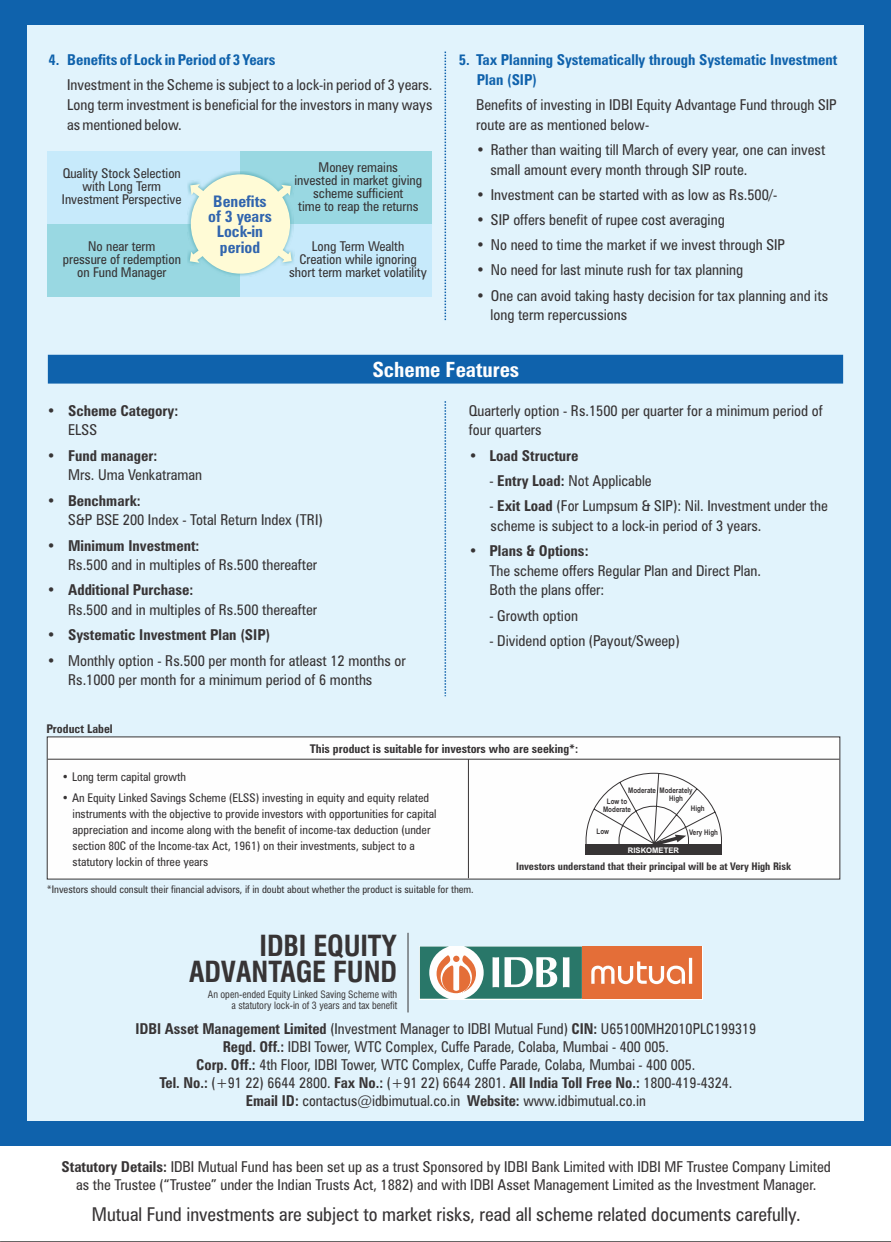
<style>
.page{position:relative;width:891px;height:1242px;background:#fff}
.page>*{position:absolute;margin:0;border:0;box-sizing:border-box;transform-origin:0 0}
.t1{font:700 condensed 28.35px/26.1px "Swiss 721 BT";letter-spacing:-.005em;color:#373435;text-align:right}
.t2{font:700 condensed 21px "Zurich BT";color:#fefefe}
.t3{font:condensed 19.05px "Zurich BT";color:#373435}
.t4{font:700 condensed 15.9px/15.3px "Zurich BT";color:#3165ae;text-align:center}
.t5{font:condensed 15px/19.8px "Zurich BT";color:#373435}
.t6{font:700 condensed 15px "Zurich BT";color:#373435}
.t7{font:700 condensed 15px/19.8px "Zurich BT";color:#0f62ac}
.t8{font:condensed 13.5px/12.9px "Zurich BT";color:#373435;text-align:center}
.t9{font:condensed 12px/15.8px "Zurich BT";color:#373435}
.t10{font:700 condensed 12px "Zurich BT";color:#373435}
.t11{font:condensed 10.5px "Zurich BT";color:#373435}
.t12{font:700 condensed 10.5px "Zurich BT";color:#373435}
.t13{font:condensed 9.9px/11.9px "Swiss 721 BT";color:#373435;text-align:right}
.t14{font:700 7.65px/8.7px "Arial Narrow";color:#373435;text-align:center}
.t15{font:700 7.65px "Arial";color:#fefefe}
.s1{font-weight:700}
</style>
<div class="page">
<div style="left:0;top:0;width:891px;height:1145px;background:#0f62ac"></div>
<div style="left:27px;top:25px;width:837px;height:1095px;background:#e1f3fc"></div>
<svg style="left:445px;top:52px;width:1px;height:269px"></svg>
<div style="left:47px;top:737px;width:793px;height:142px;background:#fefefe"></div>
<hr style="left:0;top:1241px;width:891px;height:1px;background:#373435">
<div style="left:48px;top:355px;width:795px;height:29px;background:#0f62ac"></div>
<svg style="left:445px;top:401px;width:1px;height:295px"></svg>
<div style="left:239px;top:151px;width:193px;height:73px;background:#99d8e2"></div>
<div style="left:239px;top:224px;width:193px;height:73px;background:#c7eafb"></div>
<div style="left:47px;top:224px;width:192px;height:73px;background:#99d8e2"></div>
<div style="left:47px;top:151px;width:192px;height:73px;background:#c7eafb"></div>
<img style="left:187px;top:172px;width:107px;height:104px">
<svg style="left:190px;top:174px;width:102px;height:100px"></svg>
<hr style="left:468px;top:759px;width:1px;height:119px;background:#373435">
<hr style="left:48px;top:759px;width:791px;height:1px;background:#373435">
<svg style="left:419px;top:946px;width:284px;height:54px"></svg>
<div style="left:582px;top:947px;width:120px;height:52px;background:#e46e38"></div>
<svg style="left:420px;top:947px;width:162px;height:52px"></svg>
<svg style="left:591px;top:958px;width:101px;height:26px"></svg>
<hr style="left:408px;top:933px;width:1px;height:79px;background:#373435">
<div style="left:586px;top:844px;width:136px;height:11px;background:#373435"></div>
<svg style="left:585px;top:772px;width:137px;height:81px"></svg>
<p class="t7" style="left:48px;top:51px;width:229px">4. Benefits of Lock in Period of 3 Years</p>
<p class="t5" style="left:67px;top:76px;width:367px;text-align:justify">Investment in the Scheme is subject to a lock-in period of 3 years.<br>Long term investment is beneficial for the investors in many ways as mentioned below.</p>
<p class="t8" style="left:294px;top:162px;width:129px">Money remains<br>invested in market giving scheme sufficient<br>time to reap the returns</p>
<p class="t8" style="left:289px;top:241px;width:139px">Long Term Wealth<br>Creation while ignoring short term market volatility</p>
<p class="t8" style="left:62px;top:168px;width:121px">Quality Stock Selection with Long Term<br>Investment Perspective</p>
<p class="t8" style="left:63px;top:241px;width:120px">No near term<br>pressure of redemption on Fund Manager</p>
<p class="t4" style="left:208px;top:195px;width:65px">Benefits of 3 years<br>Lock-in period</p>
<p class="t7" style="left:477px;top:51px;width:362px;text-indent:-18px">5. Tax Planning Systematically through Systematic Investment<br>Plan (SIP)</p>
<p class="t5" style="left:476px;top:96px;width:362px">Benefits of investing in IDBI Equity Advantage Fund through SIP route are as mentioned below-</p>
<p class="t5" style="left:491px;top:141px;width:336px;text-indent:-14px">• Rather than waiting till March of every year, one can invest small amount every month through SIP route.</p>
<p class="t5" style="left:476px;top:186px;width:303px">• Investment can be started with as low as Rs.500/-</p>
<p class="t5" style="left:476px;top:211px;width:250px">• SIP offers benefit of rupee cost averaging</p>
<p class="t5" style="left:476px;top:236px;width:311px">• No need to time the market if we invest through SIP</p>
<p class="t5" style="left:491px;top:287px;width:339px;text-indent:-14px">• One can avoid taking hasty decision for tax planning and its long term repercussions</p>
<p class="t5" style="left:476px;top:262px;width:269px">• No need for last minute rush for tax planning</p>
<p class="t6" style="left:47px;top:404px;width:133px">• Scheme Category:</p>
<p class="t5" style="left:68px;top:422px;width:31px">ELSS</p>
<p class="t6" style="left:47px;top:449px;width:112px">• Fund manager:</p>
<p class="t5" style="left:68px;top:467px;width:135px">Mrs. Uma Venkatraman</p>
<p class="t6" style="left:47px;top:494px;width:96px">• Benchmark:</p>
<p class="t5" style="left:68px;top:512px;width:256px">S&amp;P BSE 200 Index - Total Return Index (TRI)</p>
<h2 class="t2" style="left:372px;top:361px;width:149px">Scheme Features</h2>
<p class="t5" style="left:469px;top:402px;width:355px">Quarterly option - Rs.1500 per quarter for a minimum period of four quarters</p>
<p class="t6" style="left:469px;top:449px;width:111px">• Load Structure</p>
<p class="t5" style="left:490px;top:472px;width:164px">- <span class="s1">Entry Load:</span> Not Applicable</p>
<p class="t5" style="left:490px;top:497px;width:340px">- <span class="s1">Exit Load</span> (For Lumpsum &amp; SIP): Nil. Investment under the scheme is subject to a lock-in period of 3 years.</p>
<p class="t6" style="left:47px;top:539px;width:154px">• Minimum Investment:</p>
<p class="t5" style="left:68px;top:557px;width:251px">Rs.500 and in multiples of Rs.500 thereafter</p>
<p class="t6" style="left:47px;top:584px;width:148px">• Additional Purchase:</p>
<p class="t5" style="left:68px;top:601px;width:251px">Rs.500 and in multiples of Rs.500 thereafter</p>
<p class="t6" style="left:47px;top:629px;width:225px">• Systematic Investment Plan (SIP)</p>
<p class="t5" style="left:68px;top:652px;width:339px;text-indent:-21px"><span class="s1">•</span> Monthly option - Rs.500 per month for atleast 12 months or<br>Rs.1000 per month for a minimum period of 6 months</p>
<p class="t10" style="left:46px;top:724px;width:68px">Product Label</p>
<p class="t5" style="left:490px;top:542px;width:273px;text-indent:-21px">• <span class="s1">Plans &amp; Options:<br></span>The scheme offers Regular Plan and Direct Plan.<br>Both the plans offer:</p>
<p class="t5" style="left:490px;top:632px;width:192px">- Dividend option (Payout/Sweep)</p>
<p class="t5" style="left:490px;top:607px;width:90px">- Growth option</p>
<p class="t10" style="left:310px;top:744px;width:270px">This product is suitable for investors who are seeking*:</p>
<p class="t9" style="left:62px;top:770px;width:126px">• Long term capital growth</p>
<p class="t9" style="left:73px;top:791px;width:366px;text-indent:-11px">• An Equity Linked Savings Scheme (ELSS) investing in equity and equity related instruments with the objective to provide investors with opportunities for capital appreciation and income along with the benefit of income-tax deduction (under section 80C of the Income-tax Act, 1961) on their investments, subject to a statutory lockin of three years</p>
<p class="t11" style="left:47px;top:885px;width:429px">*Investors should consult their financial advisors, if in doubt about whether the product is suitable for them.</p>
<h1 class="t1" style="left:189px;top:935px;width:209px">IDBI EQUITY<br>ADVANTAGE FUND</h1>
<p class="t13" style="left:208px;top:989px;width:191px">An open-ended Equity Linked Saving Scheme with a statutory lock-in of 3 years and tax benefit</p>
<p class="t14" style="left:669px;top:786px;width:25px;text-align:left;text-indent:-41px">Moderate Moderately<br>High</p>
<p class="t14" style="left:691px;top:804px;width:15px">High</p>
<p class="t14" style="left:689px;top:829px;width:30px">Very High</p>
<p class="t15" style="left:628px;top:847px;width:53px">RISKOMETER</p>
<p class="t14" style="left:603px;top:797px;width:29px">Low to<br>Moderate</p>
<p class="t14" style="left:597px;top:828px;width:14px">Low</p>
<p class="t12" style="left:516px;top:862px;width:277px">Investors understand that their principal will be at Very High Risk</p>
<p class="t5" style="left:135px;top:1021px;width:622px;line-height:18px;text-align:center"><span class="s1">IDBI Asset Management Limited</span> (Investment Manager to IDBI Mutual Fund) <span class="s1">CIN:</span> U65100MH2010PLC199319<br><span class="s1">Regd. Off.:</span> IDBI Tower, WTC Complex, Cuffe Parade, Colaba, Mumbai - 400 005.<br><span class="s1">Corp. Off.:</span> 4th Floor, IDBI Tower, WTC Complex, Cuffe Parade, Colaba, Mumbai - 400 005.<br><span class="s1">Tel. No.:</span> (+91 22) 6644 2800. <span class="s1">Fax No.:</span> (+91 22) 6644 2801. <span class="s1">All India Toll Free No.:</span> 1800-419-4324.<br><span class="s1">Email ID:</span> contactus@idbimutual.co.in <span class="s1">Website:</span> www.idbimutual.co.in</p>
<p class="t5" style="left:62px;top:1159px;width:771px;line-height:18px;text-align:center"><span class="s1">Statutory Details:</span> IDBI Mutual Fund has been set up as a trust Sponsored by IDBI Bank Limited with IDBI MF Trustee Company Limited as the Trustee (“Trustee” under the Indian Trusts Act, 1882) and with IDBI Asset Management Limited as the Investment Manager.</p>
<p class="t3" style="left:92px;top:1206px;width:710px">Mutual Fund investments are subject to market risks, read all scheme related documents carefully.</p>
</div>
